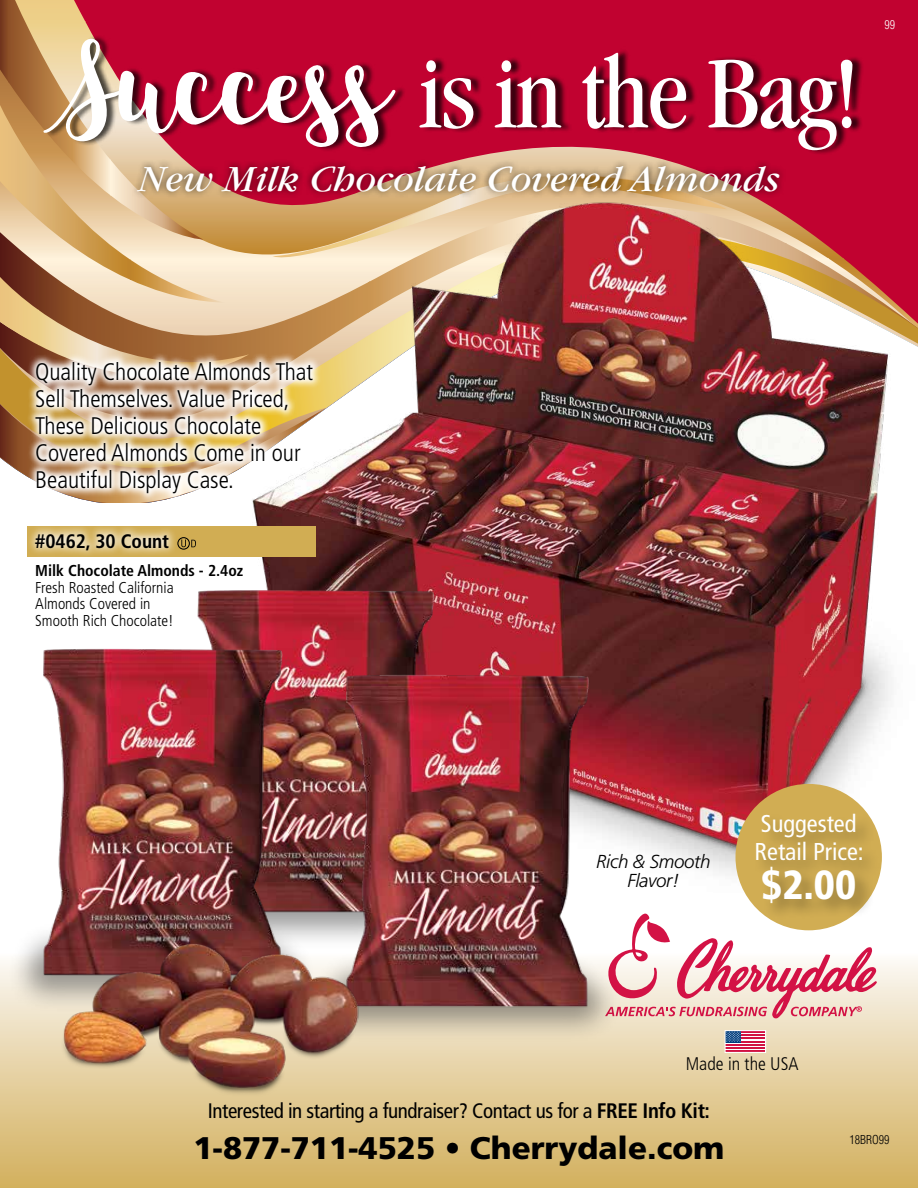
<style>
.page{position:relative;width:918px;height:1188px;background:#fff}
.page>*{position:absolute;margin:0;border:0;box-sizing:border-box;transform-origin:0 0}
.t1{font:condensed 105px "Garamond";letter-spacing:-.02em;color:#fff}
.t2{font:900 condensed 40.65px "Frutiger";color:#fff}
.t3{font:italic 38.55px "Garamond";color:#fff}
.t4{font:900 31.2px "Frutiger";color:#000}
.t5{font:condensed 24.3px/28.3px "Frutiger";color:#fff}
.t6{font:300 condensed 24px/27px "Frutiger";color:#000}
.t7{font:condensed 21px "Frutiger";letter-spacing:-.02em;color:#000}
.t8{font:700 condensed 19.5px "Frutiger";color:#000}
.t9{font:italic 300 18.75px/19.5px "Frutiger";letter-spacing:-.02em;color:#000;text-align:center}
.t10{font:300 condensed 18.3px "Frutiger";color:#000}
.t11{font:300 condensed 15.75px/16.5px "Frutiger";color:#000}
.t12{font:700 condensed 15.75px "Frutiger";color:#000}
.t13{font:300 condensed 12px "Helvetica";color:#000}
.t14{font:300 condensed 12px "Helvetica";color:#fff}
.s1{font-family:"King Basil Lite";font-stretch:normal}
.s2{font-weight:700}
</style>
<div class="page">
<div style="left:203px;top:0;width:715px;height:173px;background:#c10230"></div>
<svg style="left:0;top:0;width:203px;height:105px;background:#bc5244"></svg>
<svg style="left:0;top:303px;width:196px;height:173px;background:#b6895c"></svg>
<svg style="left:0;top:105px;width:225px;height:198px;background:#d9b488"></svg>
<div style="left:0;top:954px;width:918px;height:234px;background:linear-gradient(to bottom,#fcf9f5,#d2af5c)"></div>
<svg style="left:631px;top:913px;width:246px;height:105px"></svg>
<svg style="left:724px;top:1030px;width:43px;height:23px"></svg>
<div style="left:46px;top:34px;width:818px;height:121px;background:#000;opacity:.7"></div>
<img style="left:196px;top:173px;width:722px;height:719px">
<div style="left:131px;top:159px;width:655px;height:40px;background:#000;opacity:.7"></div>
<div style="left:27px;top:526px;width:288px;height:31px;background:#d1ad53"></div>
<div style="left:26px;top:524px;width:227px;height:111px;background:#fff;opacity:.75"></div>
<svg style="left:26px;top:352px;width:296px;height:151px"></svg>
<img style="left:156px;top:537px;width:318px;height:83px">
<img style="left:26px;top:594px;width:297px;height:190px">
<img style="left:302px;top:620px;width:329px;height:438px">
<img style="left:0;top:784px;width:486px;height:399px">
<svg style="left:177px;top:537px;width:19px;height:13px"></svg>
<div style="left:736px;top:784px;width:146px;height:146px;background:#d1ad53;border-radius:50%"></div>
<div style="left:754px;top:812px;width:128px;height:110px;background:#000;opacity:.3"></div>
<h1 class="t1" style="left:53px;top:35px;width:807px"><span class="s1">Success</span> is in the Bag!</h1>
<h3 class="t3" style="left:139px;top:159px;width:642px">New Milk Chocolate Covered Almonds</h3>
<p class="t14" style="left:884px;top:18px;width:12px">99</p>
<p class="t6" style="left:35px;top:358px;width:279px">Quality Chocolate Almonds That<br>Sell Themselves. Value Priced,<br>These Delicious Chocolate<br>Covered Almonds Come in our<br>Beautiful Display Case.</p>
<p class="t8" style="left:35px;top:529px;width:135px">#0462, 30 Count</p>
<p class="t12" style="left:35px;top:562px;width:210px">Milk Chocolate Almonds - 2.4oz</p>
<p class="t11" style="left:35px;top:579px;width:140px">Fresh Roasted California<br>Almonds Covered in<br>Smooth Rich Chocolate!</p>
<p class="t9" style="left:596px;top:852px;width:116px">Rich &amp; Smooth<br>Flavor!</p>
<p class="t5" style="left:755px;top:809px;width:111px">Suggested<br>Retail Price:</p>
<h2 class="t2" style="left:761px;top:860px;width:96px">$2.00</h2>
<p class="t10" style="left:686px;top:1054px;width:114px">Made in the USA</p>
<p class="t7" style="left:208px;top:1099px;width:504px">Interested in starting a fundraiser? Contact us for a <span class="s2">FREE Info Kit:</span></p>
<h3 class="t4" style="left:193px;top:1129px;width:533px">1-877-711-4525 • Cherrydale.com</h3>
<p class="t13" style="left:849px;top:1133px;width:41px">18BRO99</p>
</div>
